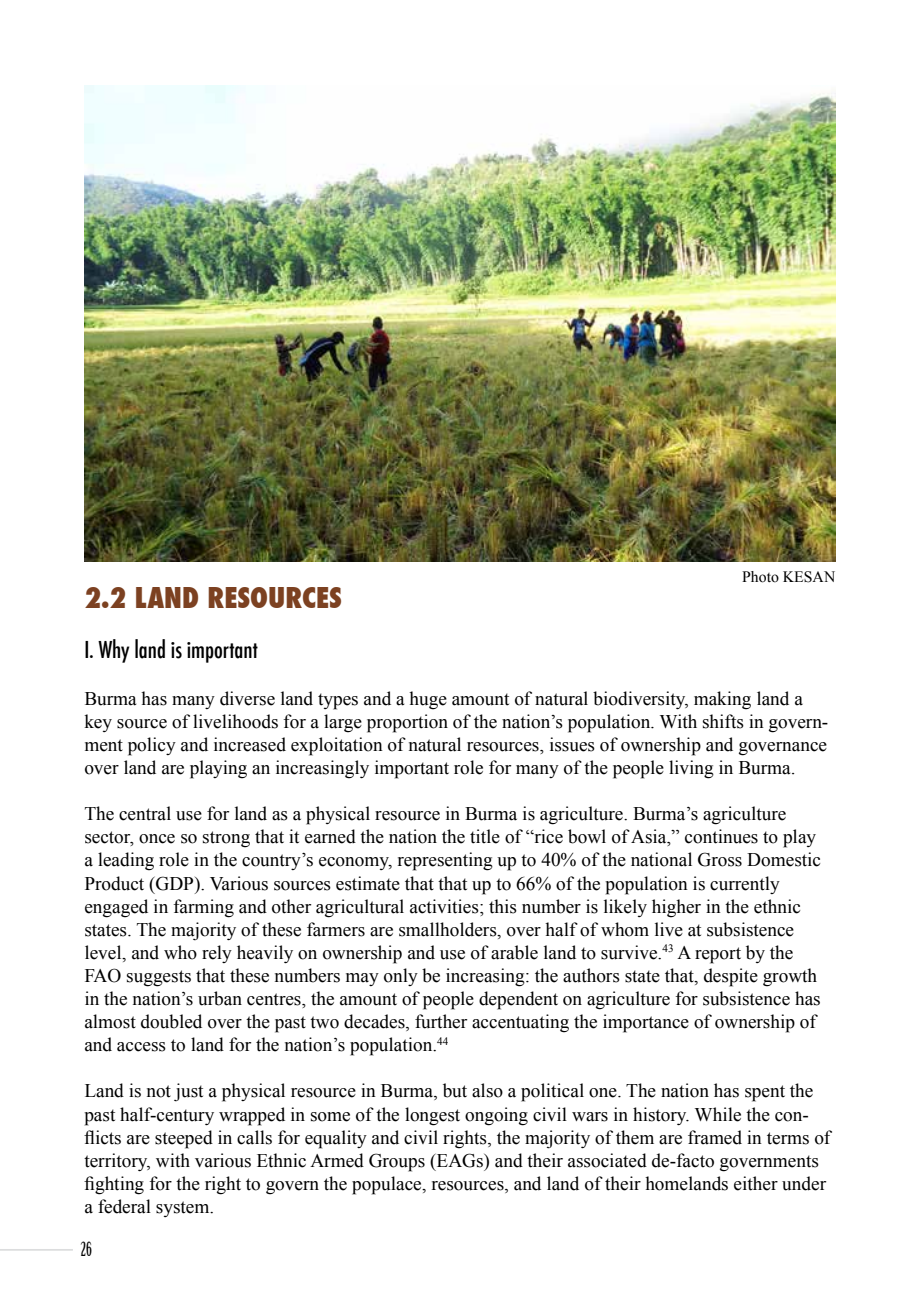
<style>
.page{position:relative;width:918px;height:1310px;background:#fff}
.page>*{position:absolute;margin:0;border:0;box-sizing:border-box;transform-origin:0 0}
.t1{font:800 condensed 28px "Futura";color:#7c4121}
.t2{font:500 condensed 22.75px "Futura";color:#000}
.t3{font:19.25px/23.1px "Times New Roman";color:#000}
.t4{font:19.25px "Birch Std";color:#000}
.t5{font:15.75px "Times New Roman";color:#000}
</style>
<div class="page">
<hr style="left:0;top:1249px;width:73px;height:1px;background:#dcddde">
<img style="left:84px;top:86px;width:751px;height:476px">
<p class="t5" style="left:742px;top:566px;width:95px">Photo KESAN</p>
<h1 class="t1" style="left:84px;top:578px;width:259px">2.2 LAND RESOURCES</h1>
<p class="t2" style="left:84px;top:635px;width:175px">I. Why land is important</p>
<p class="t3" style="left:84px;top:686px;width:745px">Burma has many diverse land types and a huge amount of natural biodiversity, making land a key source of livelihoods for a large proportion of the nation’s population. With shifts in govern&shy;ment policy and increased exploitation of natural resources, issues of ownership and governance over land are playing an increasingly important role for many of the people living in Burma.</p>
<p class="t3" style="left:84px;top:802px;width:738px">The central use for land as a physical resource in Burma is agriculture. Burma’s agriculture sector, once so strong that it earned the nation the title of “rice bowl of Asia,” continues to play a leading role in the country’s economy, representing up to 40% of the national Gross Domestic Product (GDP). Various sources estimate that that up to 66% of the population is currently engaged in farming and other agricultural activities; this number is likely higher in the ethnic states. The majority of these farmers are smallholders, over half of whom live at subsistence level, and who rely heavily on ownership and use of arable land to survive.<sup>43</sup> A report by the FAO suggests that these numbers may only be increasing: the authors state that, despite growth in the nation’s urban centres, the amount of people dependent on agriculture for subsistence has almost doubled over the past two decades, further accentuating the importance of ownership of and access to land for the nation’s population.<sup>44</sup></p>
<p class="t3" style="left:84px;top:1079px;width:747px">Land is not just a physical resource in Burma, but also a political one. The nation has spent the past half-century wrapped in some of the longest ongoing civil wars in history. While the con&shy;flicts are steeped in calls for equality and civil rights, the majority of them are framed in terms of territory, with various Ethnic Armed Groups (EAGs) and their associated de-facto governments fighting for the right to govern the populace, resources, and land of their homelands either under a federal system.</p>
<p class="t4" style="left:81px;top:1238px;width:13px">26</p>
</div>
